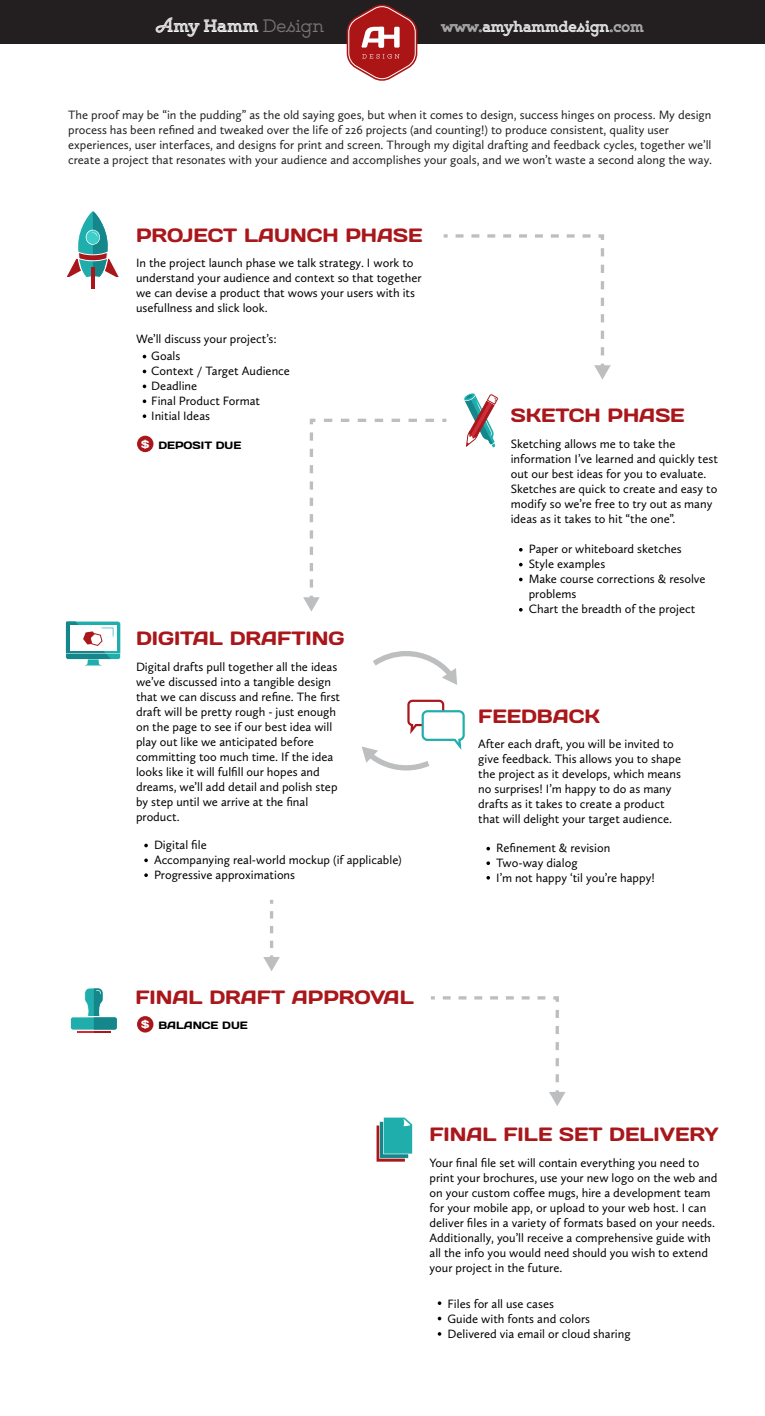
<style>
.page{position:relative;width:765px;height:1416px;background:#fff}
.page>*{position:absolute;margin:0;border:0;box-sizing:border-box;transform-origin:0 0}
.t1{font:19.25px "Days";color:#a9171b}
.t2{font:800 16px "Gist Upright";color:#fff}
.t3{font:800 14px "Gist Upright";color:#fff}
.t4{font:12.5px/15px "Calluna Sans";color:#000}
.t5{font:12.5px/15px "Calluna Sans";color:#231f20}
.t6{font:10.62px "Days";color:#000}
.s1{font-weight:300;color:#939393}
.s2{color:#bcbec0}
.s3{color:#fff}
</style>
<div class="page">
<div style="left:407px;top:699px;width:37px;height:27px;border:2px solid #a9171b;border-radius:4px"></div>
<svg style="left:143px;top:414px;width:3px;height:4px"></svg>
<svg style="left:143px;top:399px;width:3px;height:4px"></svg>
<svg style="left:143px;top:384px;width:3px;height:4px"></svg>
<svg style="left:444px;top:234px;width:4px;height:4px"></svg>
<svg style="left:456px;top:234px;width:155px;height:145px"></svg>
<svg style="left:442px;top:419px;width:4px;height:3px"></svg>
<svg style="left:303px;top:418px;width:131px;height:193px"></svg>
<svg style="left:431px;top:996px;width:4px;height:3px"></svg>
<svg style="left:443px;top:996px;width:123px;height:110px"></svg>
<svg style="left:270px;top:899px;width:3px;height:4px"></svg>
<svg style="left:263px;top:911px;width:17px;height:60px"></svg>
<svg style="left:519px;top:548px;width:4px;height:3px"></svg>
<svg style="left:519px;top:608px;width:4px;height:3px"></svg>
<svg style="left:519px;top:577px;width:4px;height:4px"></svg>
<svg style="left:519px;top:563px;width:4px;height:3px"></svg>
<svg style="left:144px;top:843px;width:4px;height:4px"></svg>
<svg style="left:144px;top:873px;width:4px;height:4px"></svg>
<svg style="left:144px;top:858px;width:4px;height:4px"></svg>
<svg style="left:486px;top:847px;width:4px;height:3px"></svg>
<svg style="left:486px;top:876px;width:4px;height:3px"></svg>
<svg style="left:486px;top:861px;width:4px;height:4px"></svg>
<svg style="left:438px;top:1301px;width:3px;height:4px"></svg>
<svg style="left:438px;top:1316px;width:3px;height:4px"></svg>
<div style="left:137px;top:436px;width:16px;height:16px;background:#a9171b;border-radius:50%"></div>
<div style="left:137px;top:1016px;width:16px;height:16px;background:#a9171b;border-radius:50%"></div>
<hr style="left:91px;top:267px;width:4px;height:21px;background:#a9171b">
<svg style="left:67px;top:211px;width:52px;height:67px"></svg>
<svg style="left:463px;top:393px;width:35px;height:54px"></svg>
<div style="left:423px;top:711px;width:41px;height:29px;background:#fff;border-radius:5px"></div>
<div style="left:422px;top:710px;width:43px;height:31px;border:2px solid #20aead;border-radius:5px"></div>
<svg style="left:362px;top:746px;width:68px;height:25px"></svg>
<svg style="left:373px;top:651px;width:84px;height:34px"></svg>
<hr style="left:77px;top:1030px;width:34px;height:3px;background:#ce2e3a">
<hr style="left:94px;top:1030px;width:17px;height:3px;background:#a9171b">
<svg style="left:70px;top:988px;width:47px;height:43px"></svg>
<svg style="left:377px;top:1117px;width:36px;height:44px;background:#4ea8a8"></svg>
<svg style="left:66px;top:621px;width:55px;height:44px"></svg>
<div style="left:0;top:0;width:764px;height:44px;background:#231f20"></div>
<svg style="left:347px;top:4px;width:70px;height:77px"></svg>
<p class="t2" style="left:156px;top:14px;width:169px">Amy Hamm <span class="s1">Design</span></p>
<p class="t3" style="left:441px;top:16px;width:204px"><span class="s2">www.</span>amyhammdesign<span class="s2">.com</span></p>
<p class="t5" style="left:68px;top:107px;width:645px">The proof may be “in the pudding” as the old saying goes, but when it comes to design, success hinges on process. My design process has been refined and tweaked over the life of 226 projects (and counting!) to produce consistent, quality user experiences, user interfaces, and designs for print and screen. Through my digital drafting and feedback cycles, together we’ll create a project that resonates with your audience and accomplishes your goals, and we won’t waste a second along the way.</p>
<h1 class="t1" style="left:136px;top:223px;width:288px">PROJECT LAUNCH PHASE</h1>
<p class="t4" style="left:136px;top:256px;width:287px">In the project launch phase we talk strategy. I work to understand your audience and context so that together we can devise a product that wows your users with its usefullness and slick look.</p>
<p class="t4" style="left:136px;top:331px;width:142px">We’ll discuss your project’s:</p>
<p class="t4" style="left:151px;top:348px;width:140px">Goals<br>Context / Target Audience<br>Deadline<br>Final Product Format<br>Initial Ideas</p>
<p class="t6" style="left:141px;top:438px;width:102px"><span class="s3">$</span> DEPOSIT DUE</p>
<h1 class="t1" style="left:136px;top:626px;width:210px">DIGITAL DRAFTING</h1>
<p class="t4" style="left:136px;top:659px;width:206px">Digital drafts pull together all the ideas we’ve discussed into a tangible design that we can discuss and refine. The first draft will be pretty rough - just enough on the page to see if our best idea will play out like we anticipated before committing too much time. If the idea looks like it will fulfill our hopes and dreams, we’ll add detail and polish step by step until we arrive at the final product.</p>
<p class="t4" style="left:154px;top:837px;width:249px">Digital file<br>Accompanying real-world mockup (if applicable)<br>Progressive approximations</p>
<h1 class="t1" style="left:511px;top:403px;width:175px">SKETCH PHASE</h1>
<p class="t4" style="left:511px;top:436px;width:209px">Sketching allows me to take the information I’ve learned and quickly test out our best ideas for you to evaluate.<br>Sketches are quick to create and easy to modify so we’re free to try out as many ideas as it takes to hit “the one”.</p>
<p class="t4" style="left:529px;top:541px;width:178px">Paper or whiteboard sketches<br>Style examples<br>Make course corrections &amp; resolve problems<br>Chart the breadth of the project</p>
<h1 class="t1" style="left:478px;top:704px;width:123px">FEEDBACK</h1>
<p class="t4" style="left:478px;top:736px;width:204px">After each draft, you will be invited to give feedback. This allows you to shape the project as it develops, which means no surprises! I’m happy to do as many drafts as it takes to create a product that will delight your target audience.</p>
<p class="t4" style="left:496px;top:840px;width:160px">Refinement &amp; revision<br>Two-way dialog<br>I’m not happy ‘til you’re happy!</p>
<h1 class="t1" style="left:135px;top:984px;width:280px">FINAL DRAFT APPROVAL</h1>
<p class="t6" style="left:141px;top:1018px;width:108px"><span class="s3">$</span> BALANCE DUE</p>
<h1 class="t1" style="left:430px;top:1122px;width:291px">FINAL FILE SET DELIVERY</h1>
<p class="t4" style="left:430px;top:1154px;width:289px">Your final file set will contain everything you need to print your brochures, use your new logo on the web and on your custom coffee mugs, hire a development team for your mobile app, or upload to your web host. I can deliver files in a variety of formats based on your needs.<br>Additionally, you’ll receive a comprehensive guide with all the info you would need should you wish to extend your project in the future.</p>
<p class="t4" style="left:448px;top:1296px;width:185px">Files for all use cases<br>Guide with fonts and colors<br>Delivered via email or cloud sharing</p>
</div>
